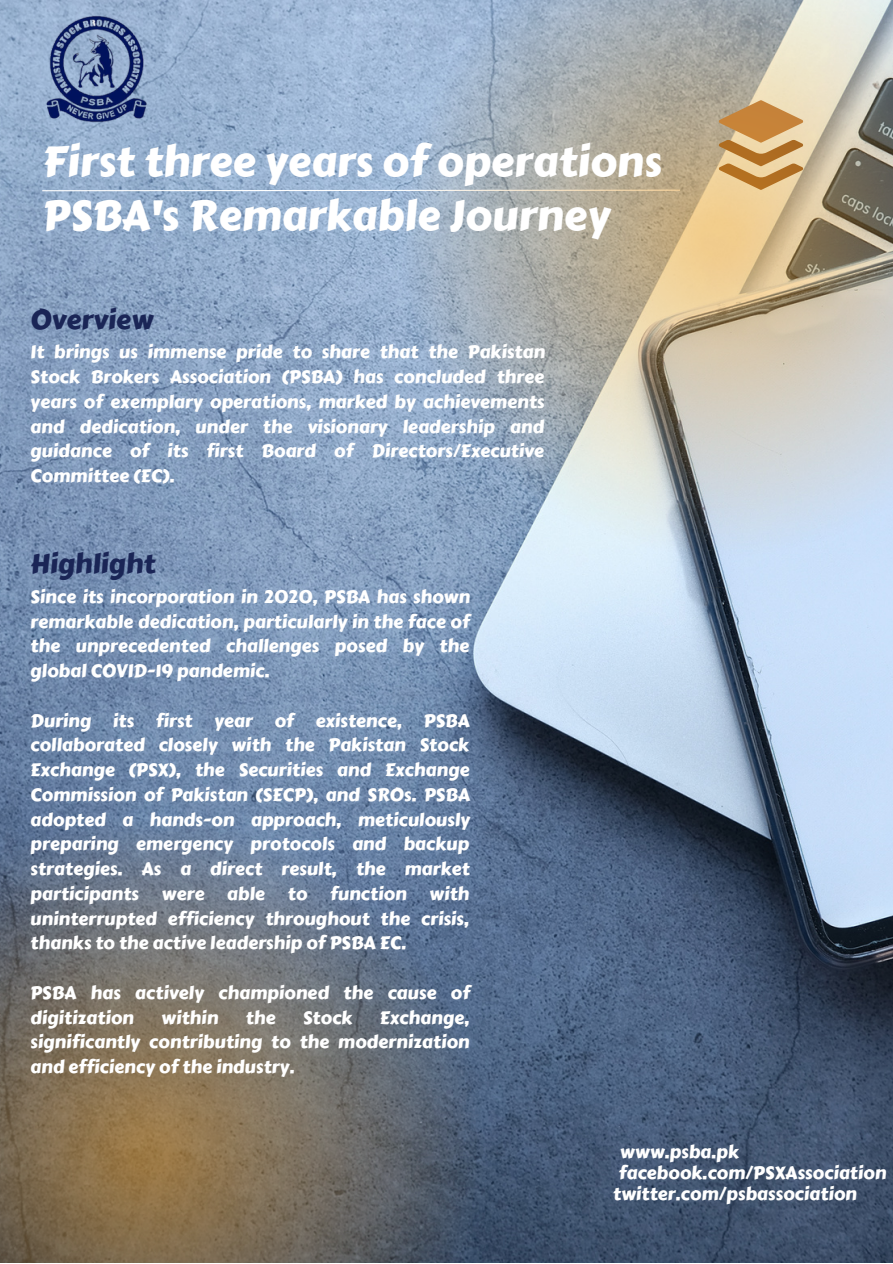
<style>
.page{position:relative;width:893px;height:1264px;background:#fff}
.page>*{position:absolute;margin:0;border:0;box-sizing:border-box;transform-origin:0 0}
.t1{font:42px "Carter One";color:#fff}
.t2{font:27px "Carter One";color:#1a2556}
.t3{font:18px/24.8px "Carter One";color:#fff;text-align:justify}
</style>
<div class="page">
<img style="left:0;top:0;width:892px;height:1262px">
<svg style="left:41px;top:189px;width:328px;height:3px"></svg>
<svg style="left:0;top:784px;width:515px;height:478px;background:#6d7075"></svg>
<svg style="left:369px;top:0;width:523px;height:587px;background:#b3b7b7"></svg>
<img style="left:19px;top:13px;width:129px;height:143px">
<p class="t1" style="left:42px;top:129px;width:620px">First three years of operations</p>
<p class="t1" style="left:42px;top:183px;width:569px">PSBA's Remarkable Journey</p>
<p class="t2" style="left:30px;top:299px;width:124px">Overview</p>
<p class="t3" style="left:30px;top:340px;width:516px">It brings us immense pride to share that the Pakistan Stock Brokers Association (PSBA) has concluded three years of exemplary operations, marked by achievements and dedication, under the visionary leadership and guidance of its first Board of Directors/Executive Committee (EC).</p>
<p class="t2" style="left:30px;top:543px;width:127px">Highlight</p>
<p class="t3" style="left:30px;top:584px;width:441px">Since its incorporation in 2020, PSBA has shown remarkable dedication, particularly in the face of the unprecedented challenges posed by the global COVID-19 pandemic.</p>
<p class="t3" style="left:30px;top:708px;width:441px">During its first year of existence, PSBA collaborated closely with the Pakistan Stock Exchange (PSX), the Securities and Exchange Commission of Pakistan (SECP), and SROs. PSBA adopted a hands-on approach, meticulously preparing emergency protocols and backup strategies. As a direct result, the market participants</p>
<p class="t3" style="left:30px;top:881px;width:440px;text-indent:399px">with uninterrupted efficiency throughout the crisis, thanks to the active leadership of PSBA EC.</p>
<p class="t3" style="left:30px;top:980px;width:441px">PSBA has actively championed the cause of digitization</p>
<p class="t3" style="left:161px;top:881px;width:44px">were</p>
<p class="t3" style="left:227px;top:881px;width:40px">able</p>
<p class="t3" style="left:287px;top:881px;width:21px">to</p>
<p class="t3" style="left:330px;top:881px;width:78px">function</p>
<p class="t3" style="left:161px;top:1005px;width:59px">within</p>
<p class="t3" style="left:245px;top:1005px;width:31px">the</p>
<p class="t3" style="left:302px;top:1005px;width:51px">Stock</p>
<p class="t3" style="left:30px;top:1005px;width:441px;text-indent:349px">Exchange, significantly contributing to the modernization and efficiency of the industry.</p>
<p class="t3" style="left:620px;top:1139px;width:120px">www.psba.pk</p>
<p class="t3" style="left:618px;top:1160px;width:269px">facebook.com/PSXAssociation</p>
<p class="t3" style="left:612px;top:1181px;width:245px">twitter.com/psbassociation</p>
</div>
